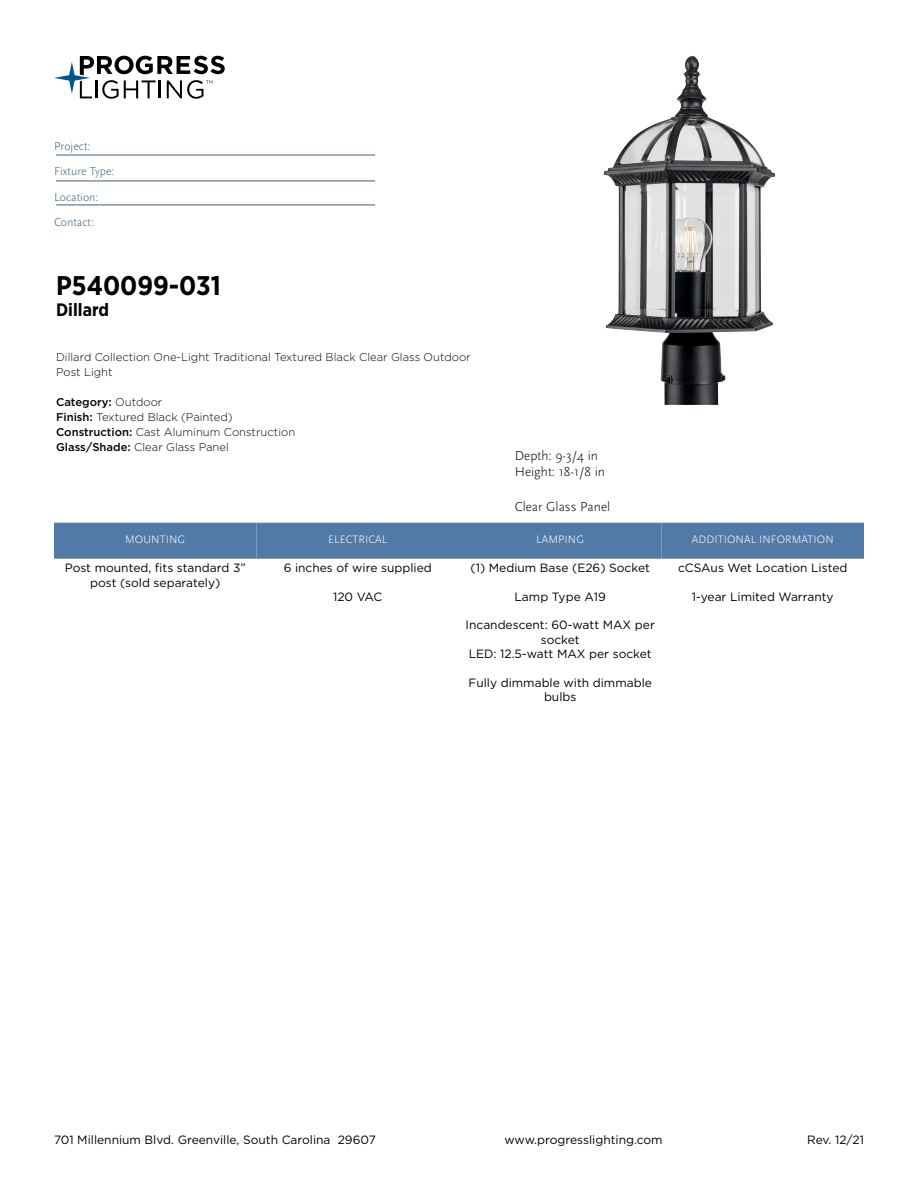
<style>
.page{position:relative;width:918px;height:1188px;background:#fff}
.page>*{position:absolute;margin:0;border:0;box-sizing:border-box;transform-origin:0 0}
.t1{font:700 27px "Gotham Narrow";color:#000}
.t2{font:700 18px "Gotham Narrow";color:#000}
.t3{font:300 13.5px/16.2px "Scala Sans Pro";color:#000}
.t4{font:12px/14.4px "Gotham";color:#000;text-align:center}
.t5{font:300 12px/25.5px "Scala Sans Pro";color:#3b5e7b}
.t6{font:300 11.25px/15px "Gotham";color:#000}
.t7{font:300 11.25px "Scala Sans Pro";letter-spacing:.01em;color:#fff}
.s1{font-weight:500}
</style>
<div class="page">
<svg style="left:54px;top:56px;width:171px;height:43px"></svg>
<hr style="left:56px;top:155px;width:319px;height:1px;background:#3b5e7b">
<hr style="left:56px;top:181px;width:319px;height:1px;background:#3b5e7b">
<hr style="left:56px;top:205px;width:319px;height:1px;background:#3b5e7b">
<img style="left:604px;top:57px;width:171px;height:348px">
<div style="left:54px;top:523px;width:202px;height:36px;background:#527aa8"></div>
<div style="left:256px;top:523px;width:203px;height:36px;background:#527aa8"></div>
<div style="left:459px;top:523px;width:203px;height:36px;background:#527aa8"></div>
<div style="left:662px;top:523px;width:202px;height:36px;background:#527aa8"></div>
<p class="t5" style="left:54px;top:133px;width:62px">Project:<br>Fixture Type:<br>Location:<br>Contact:</p>
<h1 class="t1" style="left:56px;top:269px;width:166px">P540099-031</h1>
<h2 class="t2" style="left:56px;top:299px;width:54px">Dillard</h2>
<p class="t6" style="left:56px;top:350px;width:416px">Dillard Collection One-Light Traditional Textured Black Clear Glass Outdoor<br>Post Light</p>
<p class="t6" style="left:56px;top:395px;width:241px"><span class="s1">Category:</span> Outdoor<br><span class="s1">Finish:</span> Textured Black (Painted)<br><span class="s1">Construction:</span> Cast Aluminum Construction<br><span class="s1">Glass/Shade:</span> Clear Glass Panel</p>
<p class="t3" style="left:515px;top:447px;width:92px">Depth: 9-3/4 in<br>Height: 18-1/8 in</p>
<p class="t3" style="left:515px;top:499px;width:97px">Clear Glass Panel</p>
<p class="t7" style="left:125px;top:533px;width:62px">MOUNTING</p>
<p class="t4" style="left:65px;top:561px;width:183px">Post mounted, fits standard 3” post (sold separately)</p>
<p class="t7" style="left:328px;top:533px;width:61px">ELECTRICAL</p>
<p class="t4" style="left:284px;top:560px;width:150px">6 inches of wire supplied</p>
<p class="t4" style="left:333px;top:589px;width:51px">120 VAC</p>
<p class="t7" style="left:536px;top:533px;width:49px">LAMPING</p>
<p class="t4" style="left:471px;top:560px;width:181px">(1) Medium Base (E26) Socket</p>
<p class="t4" style="left:515px;top:589px;width:93px">Lamp Type A19</p>
<p class="t4" style="left:466px;top:618px;width:191px">Incandescent: 60-watt MAX per socket<br>LED: 12.5-watt MAX per socket</p>
<p class="t4" style="left:469px;top:675px;width:185px">Fully dimmable with dimmable bulbs</p>
<p class="t7" style="left:692px;top:533px;width:143px">ADDITIONAL INFORMATION</p>
<p class="t4" style="left:678px;top:561px;width:171px">cCSAus Wet Location Listed</p>
<p class="t4" style="left:692px;top:589px;width:143px">1-year Limited Warranty</p>
<p class="t4" style="left:54px;top:1132px;width:323px">701 Millennium Blvd. Greenville, South Carolina 29607</p>
<p class="t4" style="left:504px;top:1132px;width:160px">www.progresslighting.com</p>
<p class="t4" style="left:807px;top:1132px;width:58px">Rev. 12/21</p>
</div>
